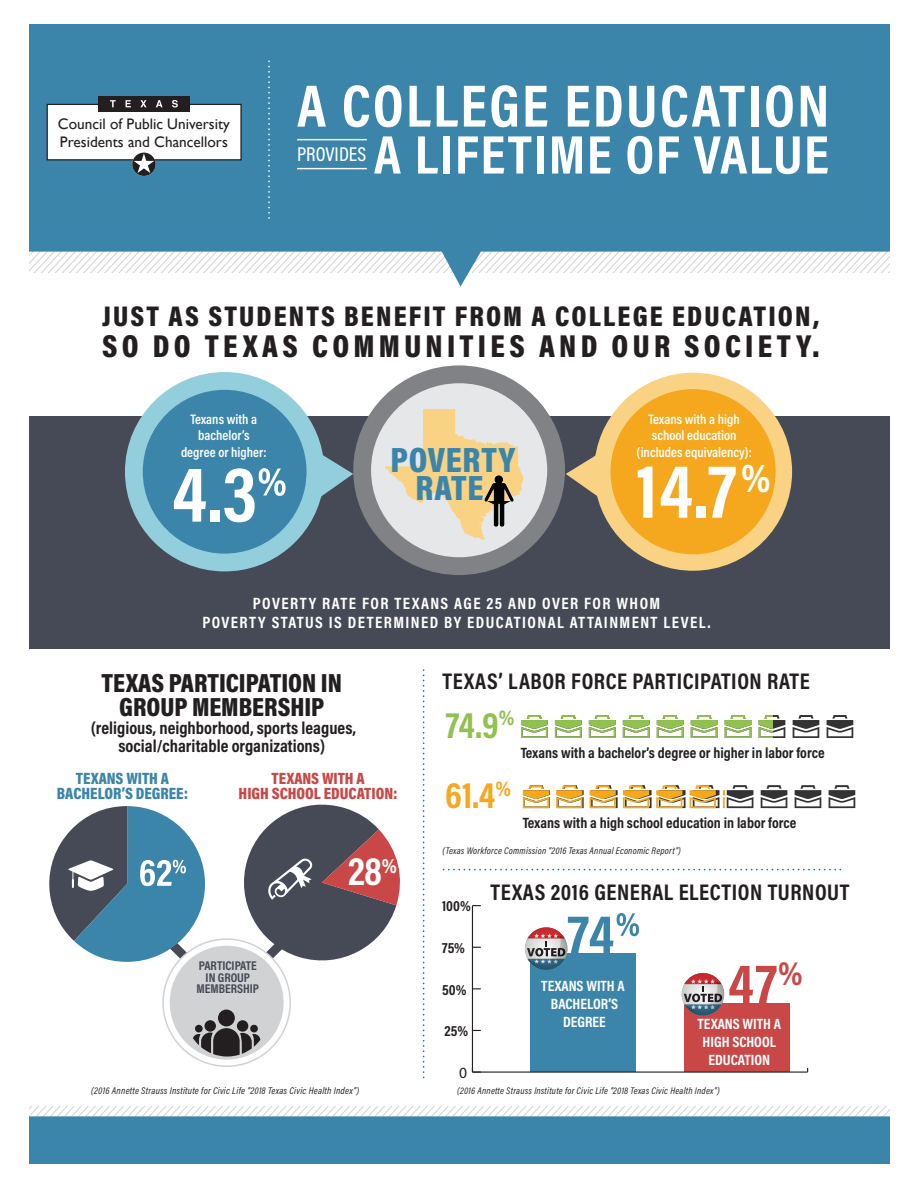
<style>
.page{position:relative;width:918px;height:1188px;background:#fff}
.page>*{position:absolute;margin:0;border:0;box-sizing:border-box;transform-origin:0 0}
.t1{font:700 77.4px "Acumin Pro Cond";color:#fff}
.t2{font:700 60.3px "Acumin Pro Cond";letter-spacing:.035em;color:#fff}
.t3{font:700 58.95px "Acumin Pro Cond";color:#c94847}
.t4{font:700 54.75px "Acumin Pro Cond";letter-spacing:.03em;color:#fff}
.t5{font:700 40.35px "Acumin Pro Cond";color:#fff}
.t6{font:700 37.35px/70.8px "Acumin Pro Cond";color:#91c14f}
.t7{font:900 35.55px/28.3px "Acumin Pro Cond";letter-spacing:.02em;color:#3b85ab;text-align:center}
.t8{font:900 32.1px "Acumin Pro Cond";letter-spacing:.135em;color:#231f20}
.t9{font:900 28.8px "Acumin Pro Cond";letter-spacing:.075em;color:#231f20}
.t10{font:900 26.55px/24px "Acumin Pro Cond";color:#231f20;text-align:center}
.t11{font:700 22.8px "Acumin Pro Cond";letter-spacing:.025em;color:#231f20}
.t12{font:500 20.1px "Acumin Pro Cond";color:#fff}
.t13{font:700 17.7px/18px "Acumin Pro Cond";color:#231f20;text-align:center}
.t14{font:700 16.5px/19.8px "Acumin Pro Cond";letter-spacing:.085em;color:#fff;text-align:center}
.t15{font:900 16.5px/14.7px "Acumin Pro Cond";color:#c94847;text-align:center}
.t16{font:900 16.5px/14.7px "Acumin Pro Cond";color:#3b85ab;text-align:center}
.t17{font:15.6px "Myriad Pro";color:#231f20}
.t18{font:15.3px/17.1px "Gill Sans";color:#231f20}
.t19{font:700 15px "Acumin Pro Cond";color:#231f20}
.t20{font:700 15px/18px "Acumin Pro Cond";color:#fff;text-align:center}
.t21{font:600 13.8px/16.6px "Acumin Pro Cond";color:#fff;text-align:center}
.t22{font:700 12.75px/11.6px "Acumin Pro Cond";color:#464956;text-align:center}
.t23{font:italic 9.9px "Acumin Pro Cond";letter-spacing:.03em;color:#231f20}
.t24{font:italic 9.75px "Acumin Pro Cond";letter-spacing:.025em;color:#231f20}
.s1{color:#f5a81e}
</style>
<div class="page">
<div style="left:30px;top:416px;width:860px;height:232px;background:#464956"></div>
<svg style="left:362px;top:374px;width:194px;height:192px;background:#c7c8ca"></svg>
<div style="left:353px;top:365px;width:212px;height:210px;border:18px solid #808285;border-radius:50%"></div>
<svg style="left:30px;top:24px;width:860px;height:263px;background:#5595b5"></svg>
<svg style="left:30px;top:1107px;width:860px;height:57px;background:#5997b7"></svg>
<svg style="left:125px;top:372px;width:141px;height:200px"></svg>
<svg style="left:551px;top:419px;width:32px;height:103px"></svg>
<svg style="left:583px;top:372px;width:210px;height:199px"></svg>
<svg style="left:423px;top:670px;width:1px;height:409px"></svg>
<svg style="left:134px;top:381px;width:235px;height:182px"></svg>
<svg style="left:793px;top:715px;width:26px;height:23px"></svg>
<svg style="left:827px;top:715px;width:26px;height:23px"></svg>
<svg style="left:761px;top:785px;width:26px;height:23px"></svg>
<svg style="left:795px;top:785px;width:26px;height:23px"></svg>
<svg style="left:829px;top:785px;width:26px;height:23px"></svg>
<svg style="left:523px;top:785px;width:27px;height:23px"></svg>
<svg style="left:556px;top:785px;width:28px;height:23px"></svg>
<svg style="left:590px;top:785px;width:163px;height:23px"></svg>
<svg style="left:443px;top:869px;width:398px;height:1px"></svg>
<svg style="left:521px;top:715px;width:27px;height:23px"></svg>
<svg style="left:555px;top:715px;width:27px;height:23px"></svg>
<svg style="left:589px;top:715px;width:27px;height:23px"></svg>
<svg style="left:623px;top:715px;width:27px;height:23px"></svg>
<svg style="left:657px;top:715px;width:27px;height:23px"></svg>
<svg style="left:691px;top:715px;width:26px;height:23px"></svg>
<svg style="left:725px;top:715px;width:26px;height:23px"></svg>
<svg style="left:759px;top:715px;width:26px;height:23px"></svg>
<div style="left:530px;top:953px;width:106px;height:119px;background:#3b85ab"></div>
<div style="left:684px;top:1003px;width:106px;height:69px;background:#c94847"></div>
<div style="left:47px;top:104px;width:195px;height:56px;background:#fff;border:1px solid #231f20"></div>
<div style="left:98px;top:96px;width:91px;height:16px;background:#231f20"></div>
<svg style="left:110px;top:100px;width:6px;height:7px"></svg>
<svg style="left:126px;top:100px;width:5px;height:7px"></svg>
<svg style="left:140px;top:100px;width:7px;height:7px"></svg>
<svg style="left:156px;top:100px;width:7px;height:7px"></svg>
<svg style="left:172px;top:100px;width:6px;height:8px"></svg>
<svg style="left:132px;top:153px;width:24px;height:23px"></svg>
<svg style="left:268px;top:61px;width:2px;height:157px"></svg>
<hr style="left:297px;top:139px;width:70px;height:1px;background:#fff">
<hr style="left:297px;top:168px;width:70px;height:1px;background:#fff">
<svg style="left:385px;top:409px;width:139px;height:131px;background:#ecdbb9"></svg>
<img style="left:473px;top:475px;width:52px;height:52px">
<svg style="left:49px;top:806px;width:156px;height:166px"></svg>
<svg style="left:244px;top:804px;width:156px;height:170px"></svg>
<svg style="left:163px;top:939px;width:127px;height:127px"></svg>
<div style="left:170px;top:946px;width:114px;height:114px;background:#d1d2d4;border-radius:50%"></div>
<div style="left:218px;top:1010px;width:17px;height:16px;background:#231f20;border-radius:50%"></div>
<div style="left:205px;top:1020px;width:11px;height:12px;background:#231f20;border-radius:50%"></div>
<div style="left:237px;top:1020px;width:11px;height:12px;background:#231f20;border-radius:50%"></div>
<div style="left:195px;top:1025px;width:8px;height:7px;background:#231f20;border-radius:50%"></div>
<svg style="left:193px;top:1028px;width:67px;height:29px"></svg>
<div style="left:250px;top:1025px;width:8px;height:7px;background:#231f20;border-radius:50%"></div>
<svg style="left:525px;top:913px;width:114px;height:57px"></svg>
<svg style="left:682px;top:973px;width:42px;height:42px"></svg>
<hr style="left:472px;top:1072px;width:336px;height:1px;background:#231f20">
<hr style="left:472px;top:906px;width:1px;height:166px;background:#231f20">
<svg style="left:472px;top:1068px;width:9px;height:5px"></svg>
<h3 class="t18" style="left:58px;top:116px;width:173px">Council of Public University<br>Presidents and Chancellors</h3>
<h2 class="t2" style="left:297px;top:66px;width:534px">A COLLEGE EDUCATION</h2>
<h3 class="t12" style="left:297px;top:141px;width:71px">PROVIDES</h3>
<h3 class="t4" style="left:374px;top:119px;width:457px">A LIFETIME OF VALUE</h3>
<h3 class="t9" style="left:102px;top:297px;width:718px">JUST AS STUDENTS BENEFIT FROM A COLLEGE EDUCATION,</h3>
<h3 class="t8" style="left:102px;top:325px;width:719px">SO DO TEXAS COMMUNITIES AND OUR SOCIETY.</h3>
<h3 class="t21" style="left:181px;top:410px;width:87px">Texans with a bachelor’s degree or higher:</h3>
<h3 class="t21" style="left:637px;top:410px;width:117px">Texans with a high school education (includes equivalency):</h3>
<h1 class="t1" style="left:636px;top:440px;width:136px">14.7<sup>%</sup></h1>
<h3 class="t7" style="left:390px;top:444px;width:126px">POVERTY<br>RATE</h3>
<h3 class="t14" style="left:202px;top:593px;width:510px">POVERTY RATE FOR TEXANS AGE 25 AND OVER FOR WHOM<br>POVERTY STATUS IS DETERMINED BY EDUCATIONAL ATTAINMENT LEVEL.</h3>
<h3 class="t10" style="left:102px;top:670px;width:242px">TEXAS PARTICIPATION IN<br>GROUP MEMBERSHIP</h3>
<h3 class="t13" style="left:91px;top:719px;width:267px">(religious, neighborhood, sports leagues, social/charitable organizations)</h3>
<h3 class="t16" style="left:57px;top:770px;width:133px">TEXANS WITH A<br>BACHELOR’S DEGREE:</h3>
<h3 class="t15" style="left:239px;top:770px;width:161px">TEXANS WITH A<br>HIGH SCHOOL EDUCATION:</h3>
<h3 class="t5" style="left:348px;top:845px;width:50px">28<sup>%</sup></h3>
<h3 class="t22" style="left:197px;top:960px;width:64px">PARTICIPATE<br>IN GROUP<br>MEMBERSHIP</h3>
<p class="t23" style="left:91px;top:1084px;width:269px">(2016 Annette Strauss Institute for Civic Life “2018 Texas Civic Health Index”)</p>
<h3 class="t11" style="left:443px;top:666px;width:369px">TEXAS’ LABOR FORCE PARTICIPATION RATE</h3>
<h3 class="t6" style="left:445px;top:688px;width:71px">74.9<sup>%<br></sup><span class="s1">61.4</span><sup>%</sup></h3>
<h3 class="t19" style="left:521px;top:743px;width:305px">Texans with a bachelor’s degree or higher in labor force</h3>
<h3 class="t19" style="left:523px;top:813px;width:275px">Texans with a high school education in labor force</h3>
<p class="t24" style="left:443px;top:844px;width:240px">(Texas Workforce Commission “2016 Texas Annual Economic Report”)</p>
<h3 class="t19" style="left:442px;top:896px;width:30px">100%</h3>
<h3 class="t19" style="left:442px;top:938px;width:25px">75%</h3>
<h3 class="t19" style="left:442px;top:980px;width:26px">50%</h3>
<h3 class="t19" style="left:444px;top:1021px;width:25px">25%</h3>
<h3 class="t17" style="left:459px;top:1063px;width:10px">0</h3>
<h3 class="t11" style="left:490px;top:877px;width:361px">TEXAS 2016 GENERAL ELECTION TURNOUT</h3>
<h3 class="t20" style="left:541px;top:976px;width:85px">TEXANS WITH A<br>BACHELOR’S<br>DEGREE</h3>
<h3 class="t3" style="left:728px;top:945px;width:76px">47<sup>%</sup></h3>
<h3 class="t20" style="left:698px;top:1015px;width:85px">TEXANS WITH A<br>HIGH SCHOOL<br>EDUCATION</h3>
<p class="t24" style="left:457px;top:1084px;width:264px">(2016 Annette Strauss Institute for Civic Life “2018 Texas Civic Health Index”)</p>
</div>
